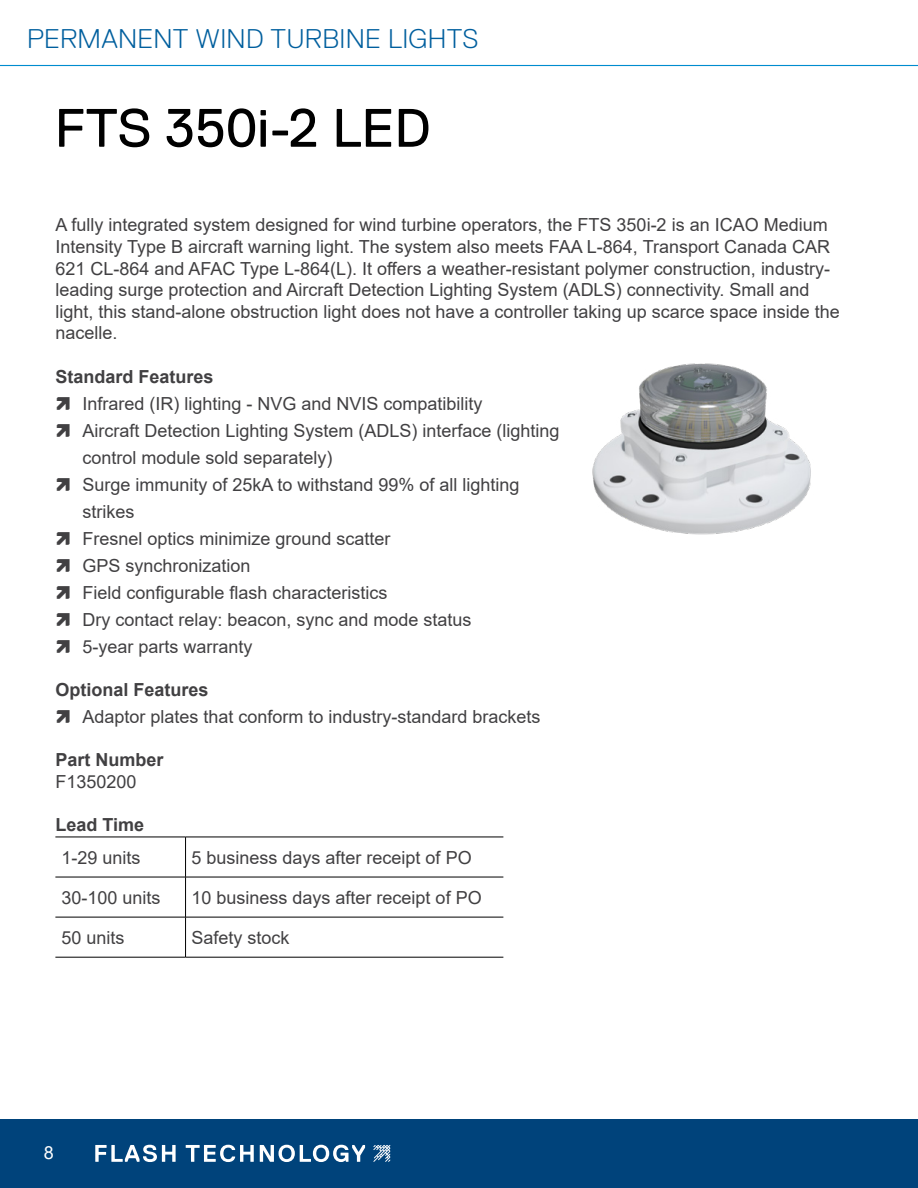
<style>
.page{position:relative;width:918px;height:1188px;background:#fff}
.page>*{position:absolute;margin:0;border:0;box-sizing:border-box;transform-origin:0 0}
.Product_Title{font:54px "Replica Std";color:#000}
.Page_titles{font:300 27px "Replica Std";letter-spacing:.01em;color:#005f9e}
.Body{font:18px/21.6px "Arial";color:#414042}
.Body-2{font:700 18px "Arial";color:#414042}
.t1{font:18px "Arial";color:#fff}
.s1{font-family:"SPX"}
</style>
<div class="page">
<div style="left:0;top:1119px;width:918px;height:69px;background:#00437b"></div>
<hr style="left:0;top:65px;width:918px;height:1px;background:#008ccf">
<svg style="left:373px;top:1145px;width:17px;height:17px"></svg>
<svg style="left:95px;top:1145px;width:81px;height:17px"></svg>
<svg style="left:186px;top:1145px;width:68px;height:17px"></svg>
<svg style="left:260px;top:1145px;width:105px;height:17px"></svg>
<hr style="left:55px;top:837px;width:131px;height:1px;background:#000">
<hr style="left:186px;top:837px;width:317px;height:1px;background:#000">
<hr style="left:185px;top:837px;width:1px;height:40px;background:#000">
<hr style="left:55px;top:877px;width:131px;height:1px;background:#000">
<hr style="left:186px;top:877px;width:317px;height:1px;background:#000">
<hr style="left:185px;top:877px;width:1px;height:40px;background:#000">
<hr style="left:55px;top:917px;width:131px;height:1px;background:#000">
<hr style="left:186px;top:917px;width:317px;height:1px;background:#000">
<hr style="left:185px;top:917px;width:1px;height:40px;background:#000">
<hr style="left:55px;top:957px;width:131px;height:1px;background:#000">
<hr style="left:186px;top:957px;width:317px;height:1px;background:#000">
<img style="left:592px;top:363px;width:219px;height:172px">
<p class="Page_titles" style="left:27px;top:23px;width:453px">PERMANENT WIND TURBINE LIGHTS</p>
<p class="Product_Title" style="left:55px;top:98px;width:377px">FTS 350i-2 LED</p>
<p class="Body" style="left:55px;top:214px;width:786px">A fully integrated system designed for wind turbine operators, the FTS 350i-2 is an ICAO Medium Intensity Type B aircraft warning light. The system also meets FAA L-864, Transport Canada CAR 621 CL-864 and AFAC Type L-864(L). It offers a weather-resistant polymer construction, industry&shy;leading surge protection and Aircraft Detection Lighting System (ADLS) connectivity. Small and light, this stand-alone obstruction light does not have a controller taking up scarce space inside the nacelle.</p>
<p class="Body-2" style="left:55px;top:364px;width:160px">Standard Features</p>
<p class="Body" style="left:55px;top:392px;width:429px"><span class="s1">ì</span> Infrared (IR) lighting - NVG and NVIS compatibility</p>
<p class="Body" style="left:82px;top:417px;width:479px;line-height:27px;text-indent:-27px"><span class="s1">ì</span> Aircraft Detection Lighting System (ADLS) interface (lighting control module sold separately)</p>
<p class="Body" style="left:82px;top:471px;width:439px;line-height:27px;text-indent:-27px"><span class="s1">ì</span> Surge immunity of 25kA to withstand 99% of all lighting strikes</p>
<p class="Body" style="left:55px;top:527px;width:337px"><span class="s1">ì</span> Fresnel optics minimize ground scatter</p>
<p class="Body" style="left:55px;top:554px;width:197px"><span class="s1">ì</span> GPS synchronization</p>
<p class="Body" style="left:55px;top:581px;width:334px"><span class="s1">ì</span> Field configurable flash characteristics</p>
<p class="Body" style="left:55px;top:608px;width:418px"><span class="s1">ì</span> Dry contact relay: beacon, sync and mode status</p>
<p class="Body" style="left:55px;top:635px;width:199px"><span class="s1">ì</span> 5-year parts warranty</p>
<p class="Body-2" style="left:55px;top:677px;width:155px">Optional Features</p>
<p class="Body" style="left:55px;top:706px;width:487px"><span class="s1">ì</span> Adaptor plates that conform to industry-standard brackets</p>
<p class="Body-2" style="left:55px;top:747px;width:110px">Part Number</p>
<p class="Body" style="left:55px;top:770px;width:83px">F1350200</p>
<p class="Body-2" style="left:55px;top:812px;width:90px">Lead Time</p>
<p class="Body" style="left:61px;top:846px;width:81px">1-29 units</p>
<p class="Body" style="left:192px;top:846px;width:282px">5 business days after receipt of PO</p>
<p class="Body" style="left:61px;top:886px;width:101px">30-100 units</p>
<p class="Body" style="left:192px;top:886px;width:292px">10 business days after receipt of PO</p>
<p class="Body" style="left:61px;top:926px;width:65px">50 units</p>
<p class="Body" style="left:192px;top:926px;width:100px">Safety stock</p>
<p class="t1" style="left:44px;top:1141px;width:12px">8</p>
</div>
